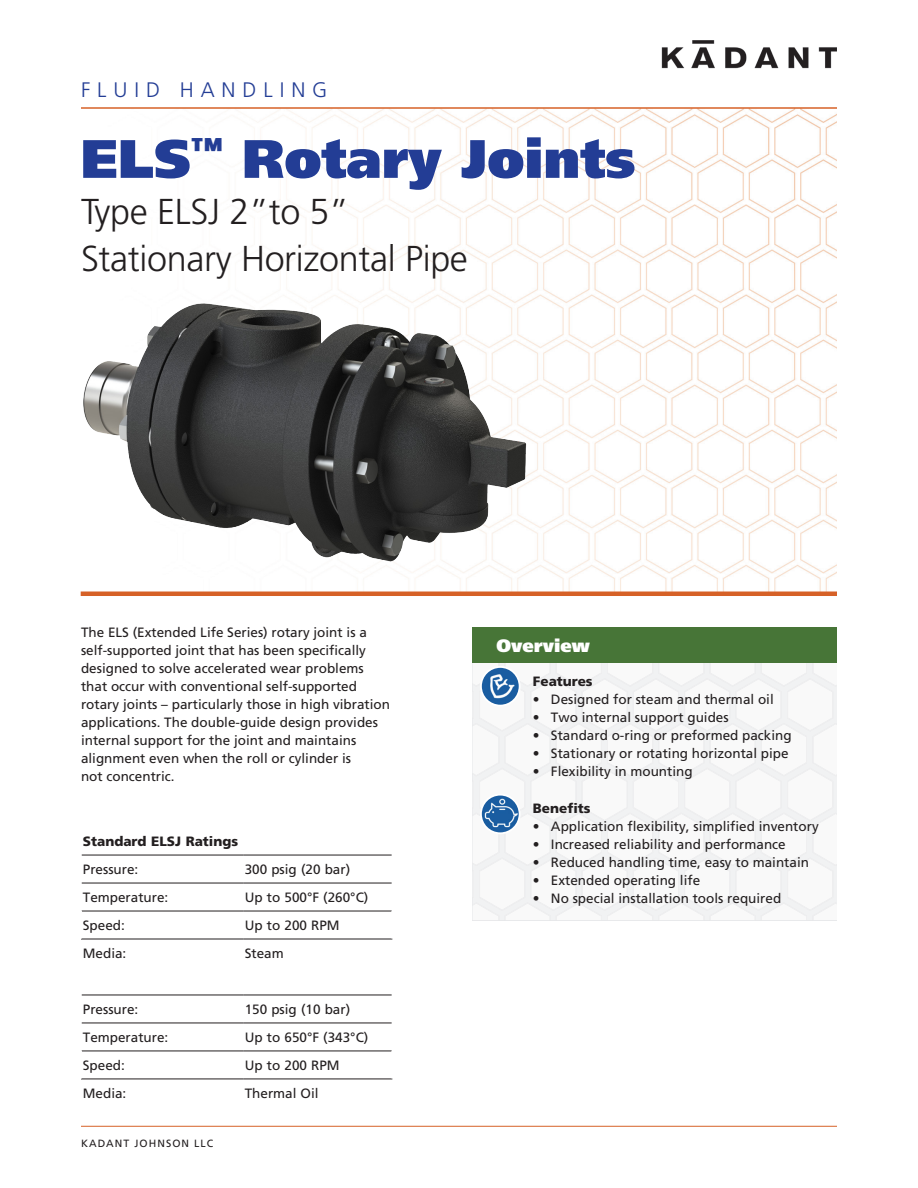
<style>
.page{position:relative;width:918px;height:1188px;background:#fff}
.page>*{position:absolute;margin:0;border:0;box-sizing:border-box;transform-origin:0 0}
.KADANT_BROCHURE_INTR{font:900 54px "Frutiger LT";color:#233d95}
.KADANT_BROCHURE_INTR-2{font:300 36px "Frutiger LT";letter-spacing:-.01em;color:#231f20}
.KADANT_BROCHURE_UNIT{font:300 21px "Frutiger LT";letter-spacing:.33em;color:#233d95}
.KADANT_BROCHURE_SIDE{font:900 18px "Frutiger LT";color:#fff}
.KADANT_BROCHURE_BULL{font:13.5px/18px "Frutiger LT";color:#231f20}
.Body_Subhead{font:900 13.5px "Frutiger LT";color:#231f20}
.KADANT_BROCHURE_BULL-2{font:900 13.5px "Frutiger LT";color:#231f20}
.KADANT_BROCHURE_BOIL{font:10.5px "Frutiger LT Std";letter-spacing:.1em;color:#231f20}
</style>
<div class="page">
<svg style="left:472px;top:663px;width:365px;height:257px"></svg>
<img style="left:82px;top:109px;width:755px;height:483px">
<img style="left:662px;top:40px;width:175px;height:28px">
<hr style="left:81px;top:107px;width:756px;height:2px;background:#d66127">
<hr style="left:81px;top:1126px;width:756px;height:1px;background:#d66127">
<hr style="left:81px;top:592px;width:756px;height:4px;background:#d66127">
<svg style="left:82px;top:854px;width:310px;height:225px"></svg>
<svg style="left:243px;top:856px;width:1px;height:223px"></svg>
<hr style="left:82px;top:855px;width:161px;height:1px;background:#231f20">
<hr style="left:243px;top:855px;width:149px;height:1px;background:#231f20">
<hr style="left:82px;top:883px;width:161px;height:1px;background:#231f20">
<hr style="left:243px;top:883px;width:149px;height:1px;background:#231f20">
<hr style="left:82px;top:995px;width:161px;height:1px;background:#231f20">
<hr style="left:243px;top:995px;width:149px;height:1px;background:#231f20">
<hr style="left:82px;top:1023px;width:161px;height:1px;background:#231f20">
<hr style="left:243px;top:1023px;width:149px;height:1px;background:#231f20">
<hr style="left:82px;top:1051px;width:161px;height:1px;background:#231f20">
<hr style="left:243px;top:1051px;width:149px;height:1px;background:#231f20">
<hr style="left:81px;top:1079px;width:162px;height:1px;background:#231f20">
<hr style="left:243px;top:1079px;width:149px;height:1px;background:#231f20">
<hr style="left:82px;top:911px;width:161px;height:1px;background:#231f20">
<hr style="left:243px;top:911px;width:149px;height:1px;background:#231f20">
<hr style="left:81px;top:939px;width:162px;height:1px;background:#231f20">
<hr style="left:243px;top:939px;width:149px;height:1px;background:#231f20">
<div style="left:472px;top:627px;width:365px;height:36px;background:#477537"></div>
<img style="left:481px;top:667px;width:39px;height:39px;border-radius:19px">
<div style="left:480px;top:666px;width:41px;height:41px;border:2px solid #fff;border-radius:50%"></div>
<img style="left:481px;top:795px;width:39px;height:38px;border-radius:19px">
<div style="left:480px;top:794px;width:41px;height:40px;border:2px solid #fff;border-radius:50%"></div>
<img style="left:82px;top:295px;width:455px;height:276px">
<p class="KADANT_BROCHURE_UNIT" style="left:81px;top:78px;width:248px">FLUID HANDLING</p>
<p class="KADANT_BROCHURE_INTR" style="left:81px;top:126px;width:556px">ELS<sup>™</sup> Rotary Joints</p>
<p class="KADANT_BROCHURE_INTR-2" style="left:81px;top:191px;width:270px">Type ELSJ 2”to 5”</p>
<p class="KADANT_BROCHURE_INTR-2" style="left:81px;top:238px;width:388px">Stationary Horizontal Pipe</p>
<p class="KADANT_BROCHURE_BULL" style="left:81px;top:624px;width:311px">The ELS (Extended Life Series) rotary joint is a self-supported joint that has been specifically designed to solve accelerated wear problems that occur with conventional self-supported rotary joints – particularly those in high vibration applications. The double-guide design provides internal support for the joint and maintains alignment even when the roll or cylinder is<br>not concentric.</p>
<p class="Body_Subhead" style="left:83px;top:834px;width:157px">Standard ELSJ Ratings</p>
<p class="KADANT_BROCHURE_BULL" style="left:83px;top:860px;width:57px">Pressure:</p>
<p class="KADANT_BROCHURE_BULL" style="left:245px;top:860px;width:107px">300 psig (20 bar)</p>
<p class="KADANT_BROCHURE_BULL" style="left:83px;top:888px;width:87px">Temperature:</p>
<p class="KADANT_BROCHURE_BULL" style="left:245px;top:888px;width:125px">Up to 500°F (260°C)</p>
<p class="KADANT_BROCHURE_BULL" style="left:83px;top:916px;width:44px">Speed:</p>
<p class="KADANT_BROCHURE_BULL" style="left:245px;top:916px;width:96px">Up to 200 RPM</p>
<p class="KADANT_BROCHURE_BULL" style="left:83px;top:944px;width:45px">Media:</p>
<p class="KADANT_BROCHURE_BULL" style="left:245px;top:944px;width:41px">Steam</p>
<p class="KADANT_BROCHURE_BULL" style="left:83px;top:1000px;width:57px">Pressure:</p>
<p class="KADANT_BROCHURE_BULL" style="left:245px;top:1000px;width:107px">150 psig (10 bar)</p>
<p class="KADANT_BROCHURE_BULL" style="left:83px;top:1028px;width:87px">Temperature:</p>
<p class="KADANT_BROCHURE_BULL" style="left:245px;top:1028px;width:125px">Up to 650°F (343°C)</p>
<p class="KADANT_BROCHURE_BULL" style="left:83px;top:1056px;width:44px">Speed:</p>
<p class="KADANT_BROCHURE_BULL" style="left:245px;top:1056px;width:96px">Up to 200 RPM</p>
<p class="KADANT_BROCHURE_BULL" style="left:83px;top:1084px;width:45px">Media:</p>
<p class="KADANT_BROCHURE_BULL" style="left:245px;top:1084px;width:75px">Thermal Oil</p>
<p class="KADANT_BROCHURE_BOIL" style="left:81px;top:1137px;width:134px">KADANT JOHNSON LLC</p>
<p class="KADANT_BROCHURE_SIDE" style="left:496px;top:635px;width:95px">Overview</p>
<p class="KADANT_BROCHURE_BULL-2" style="left:533px;top:673px;width:61px">Features</p>
<p class="KADANT_BROCHURE_BULL" style="left:533px;top:690px;width:242px">• Designed for steam and thermal oil</p>
<p class="KADANT_BROCHURE_BULL" style="left:533px;top:708px;width:197px">• Two internal support guides</p>
<p class="KADANT_BROCHURE_BULL" style="left:533px;top:726px;width:260px">• Standard o-ring or preformed packing</p>
<p class="KADANT_BROCHURE_BULL" style="left:533px;top:744px;width:257px">• Stationary or rotating horizontal pipe</p>
<p class="KADANT_BROCHURE_BULL" style="left:533px;top:762px;width:161px">• Flexibility in mounting</p>
<p class="KADANT_BROCHURE_BULL-2" style="left:533px;top:801px;width:59px">Benefits</p>
<p class="KADANT_BROCHURE_BULL" style="left:533px;top:818px;width:287px">• Application flexibility, simplified inventory</p>
<p class="KADANT_BROCHURE_BULL" style="left:533px;top:836px;width:254px">• Increased reliability and performance</p>
<p class="KADANT_BROCHURE_BULL" style="left:533px;top:854px;width:278px">• Reduced handling time, easy to maintain</p>
<p class="KADANT_BROCHURE_BULL" style="left:533px;top:872px;width:169px">• Extended operating life</p>
<p class="KADANT_BROCHURE_BULL" style="left:533px;top:890px;width:250px">• No special installation tools required</p>
</div>
